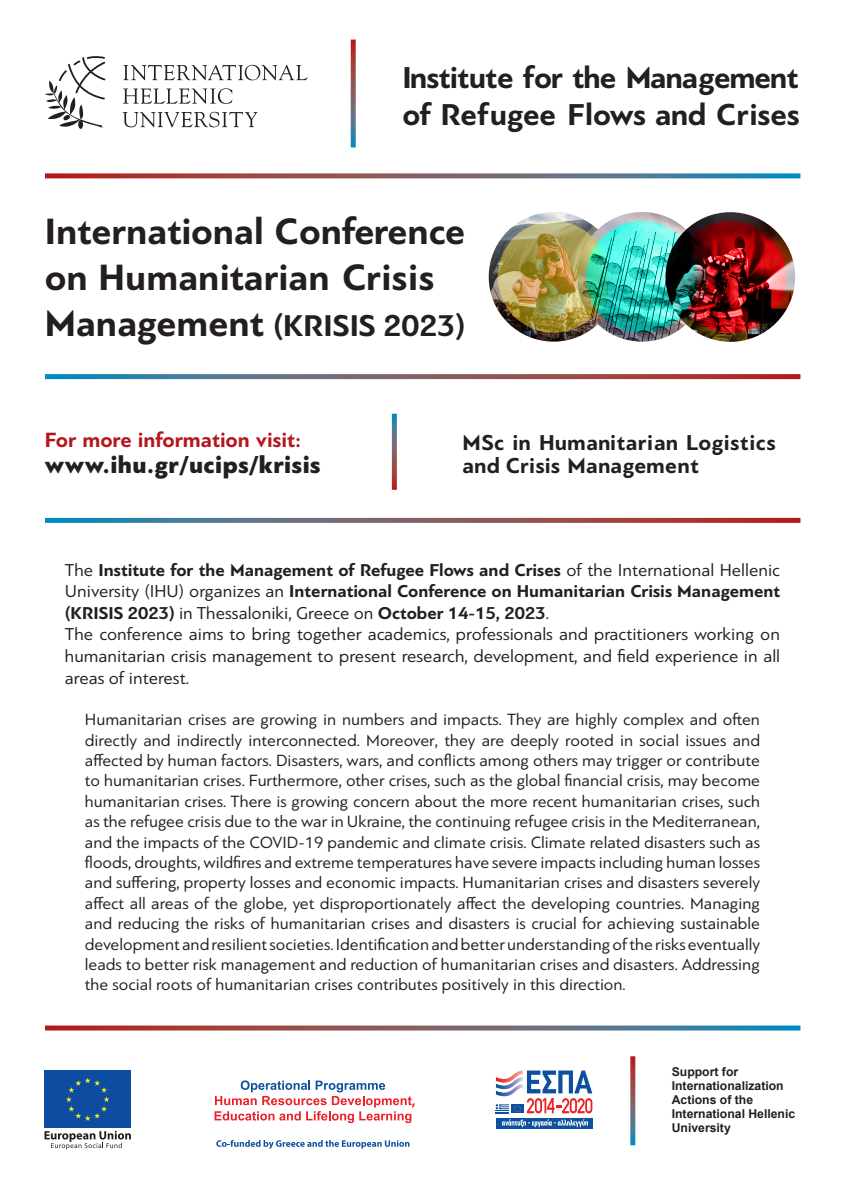
<style>
.page{position:relative;width:845px;height:1194px;background:#fff}
.page>*{position:absolute;margin:0;border:0;box-sizing:border-box;transform-origin:0 0}
.t1{font:700 38.4px "PF Bague Sans Pro";color:#231f20}
.t2{font:700 31.7px "PF Bague Sans Pro";letter-spacing:-.02em;color:#231f20}
.t3{font:700 31.7px "PF Bague Sans Pro";color:#231f20}
.t4{font:700 31.5px "PF Bague Sans Pro";color:#231f20}
.t5{font:900 25px "PF Bague Sans Pro";letter-spacing:.02em;color:#231f20}
.t6{font:700 22.6px "PF Bague Sans Pro";letter-spacing:.02em;color:#231f20}
.t7{font:700 21.6px "PF Bague Sans Pro";color:#b4161c}
.t8{font:700 18px/21.6px "PF Bague Sans Pro";color:#231f20;text-align:justify}
.t9{font:18px/21.6px "PF Bague Sans Pro";color:#231f20;text-align:justify}
.t10{font:17px/20.4px "PF Bague Sans Pro";color:#231f20;text-align:justify}
.t11{font:700 12.2px "Arial";color:#231f20}
.s1{font-size:38.4px}
.s2{font-weight:400}
</style>
<div class="page">
<svg style="left:45px;top:173px;width:755px;height:5px;background:#826873"></svg>
<svg style="left:45px;top:374px;width:755px;height:5px;background:#7a5f6b"></svg>
<svg style="left:45px;top:518px;width:755px;height:5px;background:#7a5f6b"></svg>
<svg style="left:45px;top:1025px;width:755px;height:5px;background:#856d77"></svg>
<div style="left:496px;top:1117px;width:96px;height:11px;background:#0d509f"></div>
<svg style="left:496px;top:1070px;width:96px;height:57px"></svg>
<div style="left:45px;top:1070px;width:86px;height:58px;background:#0d4da1"></div>
<svg style="left:66px;top:1077px;width:43px;height:43px"></svg>
<svg style="left:216px;top:1139px;width:193px;height:9px"></svg>
<svg style="left:45px;top:1130px;width:86px;height:19px"></svg>
<svg style="left:214px;top:1080px;width:201px;height:43px"></svg>
<svg style="left:630px;top:1056px;width:5px;height:89px"></svg>
<svg style="left:392px;top:413px;width:5px;height:77px"></svg>
<svg style="left:123px;top:65px;width:184px;height:62px"></svg>
<svg style="left:45px;top:56px;width:60px;height:72px"></svg>
<svg style="left:351px;top:40px;width:5px;height:107px"></svg>
<img style="left:489px;top:212px;width:88px;height:129px">
<img style="left:577px;top:212px;width:88px;height:129px">
<img style="left:665px;top:212px;width:130px;height:130px">
<p class="t2" style="left:402px;top:58px;width:398px">Institute for the Management</p>
<p class="t3" style="left:402px;top:96px;width:399px">of Refugee Flows and Crises</p>
<p class="t1" style="left:45px;top:208px;width:422px">International Conference</p>
<p class="t1" style="left:45px;top:254px;width:391px">on Humanitarian Crisis</p>
<p class="t4" style="left:45px;top:307px;width:422px"><span class="s1">Management</span> (KRISIS 2023)</p>
<p class="t7" style="left:45px;top:426px;width:258px">For more information visit:</p>
<p class="t5" style="left:45px;top:449px;width:277px">www.ihu.gr/ucips/krisis</p>
<p class="t6" style="left:462px;top:428px;width:315px">MSc in Humanitarian Logistics</p>
<p class="t6" style="left:462px;top:451px;width:238px">and Crisis Management</p>
<p class="t8" style="left:65px;top:559px;width:717px"><span class="s2">The</span> Institute for the Management of Refugee Flows and Crises <span class="s2">of the International Hellenic University (IHU) organizes an</span> International Conference on Humanitarian Crisis Management (KRISIS 2023) <span class="s2">in Thessaloniki, Greece on</span> October 14-15, 2023<span class="s2">.</span></p>
<p class="t9" style="left:65px;top:623px;width:717px">The conference aims to bring together academics, professionals and practitioners working on humanitarian crisis management to present research, development, and field experience in all areas of interest.</p>
<p class="t10" style="left:85px;top:709px;width:677px">Humanitarian crises are growing in numbers and impacts. They are highly complex and often directly and indirectly interconnected. Moreover, they are deeply rooted in social issues and affected by human factors. Disasters, wars, and conflicts among others may trigger or contribute to humanitarian crises. Furthermore, other crises, such as the global financial crisis, may become humanitarian crises. There is growing concern about the more recent humanitarian crises, such as the refugee crisis due to the war in Ukraine, the continuing refugee crisis in the Mediterranean, and the impacts of the COVID-19 pandemic and climate crisis. Climate related disasters such as floods, droughts, wildfires and extreme temperatures have severe impacts including human losses and suffering, property losses and economic impacts. Humanitarian crises and disasters severely affect all areas of the globe, yet disproportionately affect the developing countries. Managing and reducing the risks of humanitarian crises and disasters is crucial for achieving sustainable development and resilient societies. Identification and better understanding of the risks eventually leads to better risk management and reduction of humanitarian crises and disasters. Addressing the social roots of humanitarian crises contributes positively in this direction.</p>
<p class="t11" style="left:672px;top:1063px;width:68px">Support for</p>
<p class="t11" style="left:672px;top:1077px;width:113px">Internationalization</p>
<p class="t11" style="left:672px;top:1091px;width:83px">Actions of the</p>
<p class="t11" style="left:672px;top:1105px;width:125px">International Hellenic</p>
<p class="t11" style="left:672px;top:1119px;width:61px">University</p>
</div>
